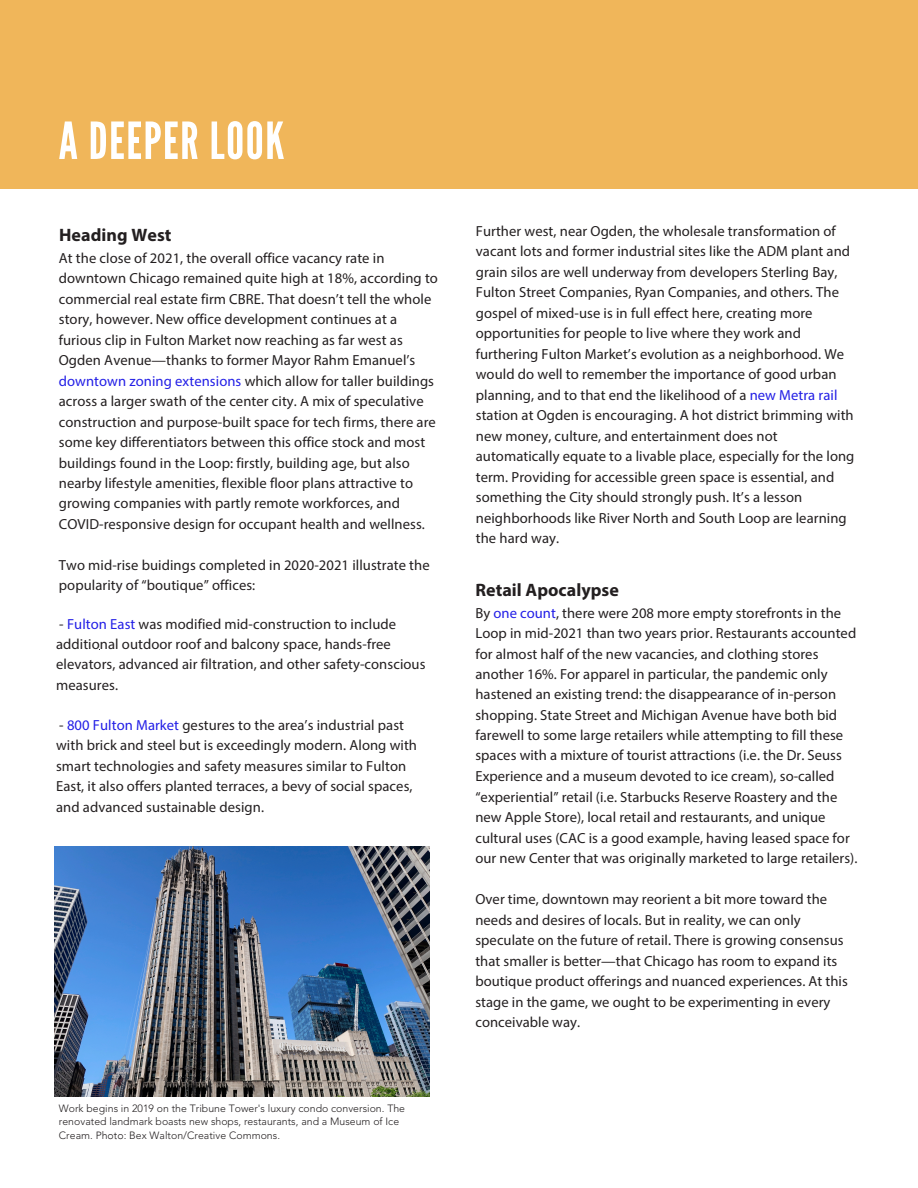
<style>
.page{position:relative;width:918px;height:1188px;background:#fff}
.page>*{position:absolute;margin:0;border:0;box-sizing:border-box;transform-origin:0 0}
.t1{font:51px "League Gothic";letter-spacing:.03em;color:#fff}
.t2{font:700 18px "Myriad Pro";color:#231f20}
.t3{font:14.7px/20.4px "Myriad Pro";letter-spacing:.005em;color:#231f20}
.t4{font:300 10.5px/12.6px "Avenir";letter-spacing:.005em;color:#231f20}
.s1{color:#231fe6}
.s2{color:#231fe5}
.s3{color:#231fe7}
</style>
<div class="page">
<div style="left:0;top:0;width:918px;height:189px;background:#f0b65a"></div>
<img style="left:55px;top:847px;width:374px;height:249px">
<p class="t1" style="left:59px;top:110px;width:227px">A DEEPER LOOK</p>
<p class="t2" style="left:59px;top:223px;width:114px">Heading West</p>
<p class="t3" style="left:59px;top:247px;width:381px">At the close of 2021, the overall office vacancy rate in downtown Chicago remained quite high at 18%, according to commercial real estate firm CBRE. That doesn’t tell the whole story, however. New office development continues at a furious clip in Fulton Market now reaching as far west as Ogden Avenue—thanks to former Mayor Rahm Emanuel’s <span class="s1">downtown zoning extensions</span> which allow for taller buildings across a larger swath of the center city. A mix of speculative construction and purpose-built space for tech firms, there are some key differentiators between this office stock and most buildings found in the Loop: firstly, building age, but also nearby lifestyle amenities, flexible floor plans attractive to growing companies with partly remote workforces, and COVID-responsive design for occupant health and wellness.</p>
<p class="t3" style="left:59px;top:554px;width:372px">Two mid-rise buidings completed in 2020-2021 illustrate the popularity of “boutique” offices:</p>
<p class="t3" style="left:56px;top:613px;width:371px">- <span class="s1">Fulton East</span> was modified mid-construction to include additional outdoor roof and balcony space, hands-free elevators, advanced air filtration, and other safety-conscious measures.</p>
<p class="t3" style="left:56px;top:715px;width:362px">- <span class="s1">800 Fulton Market</span> gestures to the area’s industrial past with brick and steel but is exceedingly modern. Along with smart technologies and safety measures similar to Fulton East, it also offers planted terraces, a bevy of social spaces, and advanced sustainable design.</p>
<p class="t4" style="left:59px;top:1102px;width:348px">Work begins in 2019 on the Tribune Tower's luxury condo conversion. The renovated landmark boasts new shops, restaurants, and a Museum of Ice</p>
<p class="t4" style="left:59px;top:1129px;width:223px">Cream. Photo: Bex Walton/Creative Commons.</p>
<p class="t3" style="left:476px;top:220px;width:380px">Further west, near Ogden, the wholesale transformation of vacant lots and former industrial sites like the ADM plant and grain silos are well underway from developers Sterling Bay, Fulton Street Companies, Ryan Companies, and others. The gospel of mixed-use is in full effect here, creating more opportunities for people to live where they work and furthering Fulton Market’s evolution as a neighborhood. We would do well to remember the importance of good urban planning, and to that end the likelihood of a <span class="s2">new Metra rail </span>station at Ogden is encouraging. A hot district brimming with new money, culture, and entertainment does not automatically equate to a livable place, especially for the long term. Providing for accessible green space is essential, and something the City should strongly push. It’s a lesson neighborhoods like River North and South Loop are learning the hard way.</p>
<p class="t2" style="left:475px;top:578px;width:145px">Retail Apocalypse</p>
<p class="t3" style="left:475px;top:602px;width:384px">By <span class="s3">one count</span>, there were 208 more empty storefronts in the Loop in mid-2021 than two years prior. Restaurants accounted for almost half of the new vacancies, and clothing stores another 16%. For apparel in particular, the pandemic only hastened an existing trend: the disappearance of in-person shopping. State Street and Michigan Avenue have both bid farewell to some large retailers while attempting to fill these spaces with a mixture of tourist attractions (i.e. the Dr. Seuss Experience and a museum devoted to ice cream), so-called “experiential” retail (i.e. Starbucks Reserve Roastery and the new Apple Store), local retail and restaurants, and unique cultural uses (CAC is a good example, having leased space for our new Center that was originally marketed to large retailers).</p>
<p class="t3" style="left:475px;top:889px;width:374px">Over time, downtown may reorient a bit more toward the needs and desires of locals. But in reality, we can only speculate on the future of retail. There is growing consensus that smaller is better—that Chicago has room to expand its boutique product offerings and nuanced experiences. At this stage in the game, we ought to be experimenting in every conceivable way.</p>
</div>
